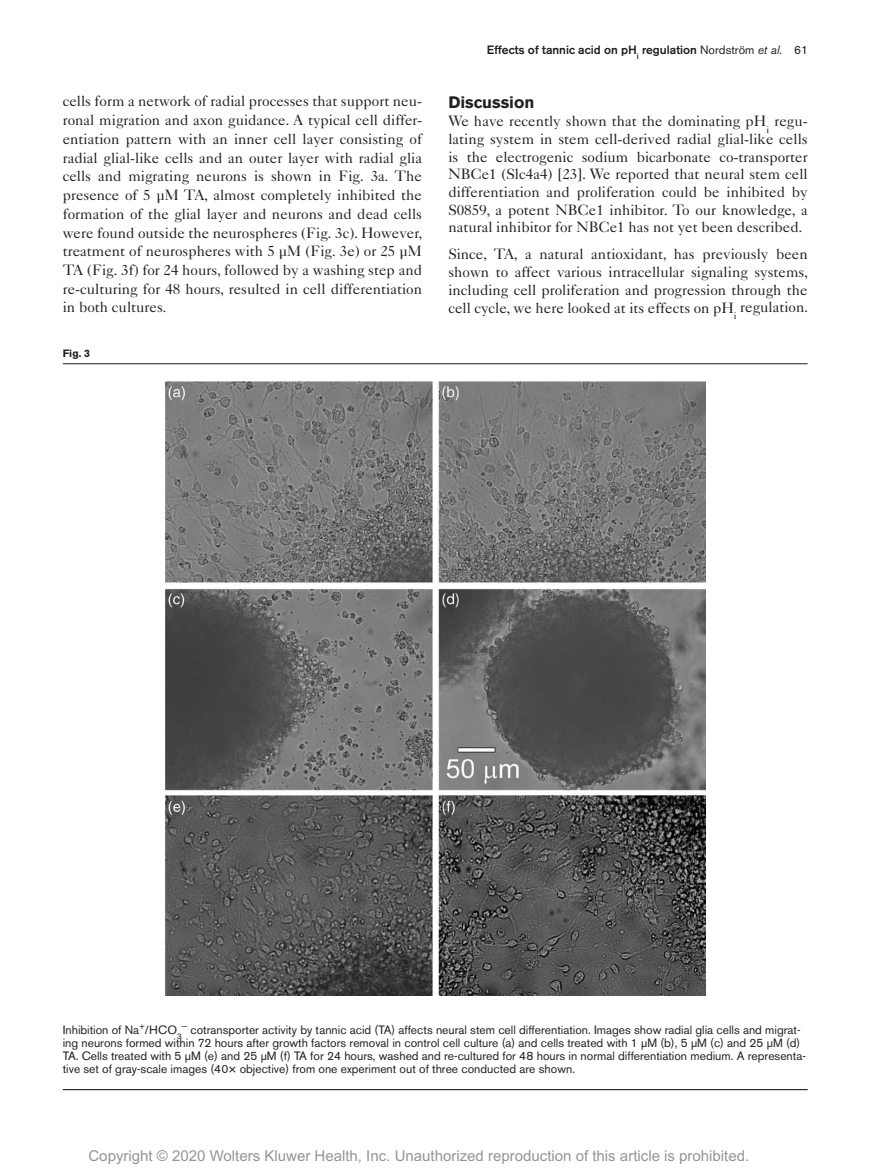
<style>
.page{position:relative;width:881px;height:1174px;background:#fff}
.page>*{position:absolute;margin:0;border:0;box-sizing:border-box;transform-origin:0 0}
.t1{font:700 16.5px "Akzidenz Grotesk BE";color:#231f20}
.t2{font:15px/18.8px "Caslon 540 LT Std";color:#231f20;text-align:justify}
.t3{font:15px "Arial MT Std";color:#939598}
.t4{font:12px/12.8px "Akzidenz Grotesk BE";color:#231f20}
.t5{font:500 12px "Akzidenz Grotesk BE";color:#231f20}
.t6{font:700 10.5px "Akzidenz Grotesk BE";color:#231f20}
.s1{font-weight:400}
.s2{font-weight:400;font-style:italic}
</style>
<div class="page">
<img style="left:165px;top:382px;width:540px;height:613px">
<hr style="left:63px;top:363px;width:744px;height:1px;background:#231f20">
<hr style="left:63px;top:1089px;width:744px;height:1px;background:#231f20">
<p class="t5" style="left:486px;top:42px;width:323px">Effects of tannic acid on pH<sub>i</sub> regulation <span class="s1">Nordström</span> <span class="s2">et al.</span> <span class="s1">61</span></p>
<p class="t2" style="left:63px;top:92px;width:361px">cells form a network of radial processes that support neu&shy;ronal migration and axon guidance. A typical cell differ&shy;entiation pattern with an inner cell layer consisting of radial glial-like cells and an outer layer with radial glia cells and migrating neurons is shown in Fig. 3a. The presence of 5 µM TA, almost completely inhibited the formation of the glial layer and neurons and dead cells were found outside the neurospheres (Fig. 3c). However, treatment of neurospheres with 5 µM (Fig. 3e) or 25 µM TA (Fig. 3f) for 24 hours, followed by a washing step and re-culturing for 48 hours, resulted in cell differentiation in both cultures.</p>
<p class="t1" style="left:448px;top:93px;width:87px">Discussion</p>
<p class="t2" style="left:448px;top:112px;width:361px;line-height:17.7px">We have recently shown that the dominating pH<sub>i</sub> regu&shy;lating system in stem cell-derived radial glial-like cells is the electrogenic sodium bicarbonate co-transporter NBCe1 (Slc4a4) [23]. We reported that neural stem cell differentiation and proliferation could be inhibited by S0859, a potent NBCe1 inhibitor. To our knowledge, a natural inhibitor for NBCe1 has not yet been described.</p>
<p class="t2" style="left:448px;top:245px;width:361px;line-height:17.7px">Since, TA, a natural antioxidant, has previously been shown to affect various intracellular signaling systems, including cell proliferation and progression through the cell cycle, we here looked at its effects on pH<sub>i</sub> regulation.</p>
<p class="t6" style="left:63px;top:347px;width:29px">Fig. 3</p>
<p class="t4" style="left:63px;top:1023px;width:744px">Inhibition of Na<sup>+</sup>/HCO<sub>3</sub><sup>−</sup> cotransporter activity by tannic acid (TA) affects neural stem cell differentiation. Images show radial glia cells and migrat&shy;ing neurons formed within 72 hours after growth factors removal in control cell culture (a) and cells treated with 1 µM (b), 5 µM (c) and 25 µM (d)<br>TA. Cells treated with 5 µM (e) and 25 µM (f) TA for 24 hours, washed and re-cultured for 48 hours in normal differentiation medium. A representa&shy;tive set of gray-scale images (40× objective) from one experiment out of three conducted are shown.</p>
<p class="t3" style="left:88px;top:1147px;width:662px">Copyright © 2020 Wolters Kluwer Health, Inc. Unauthorized reproduction of this article is prohibited.</p>
</div>
